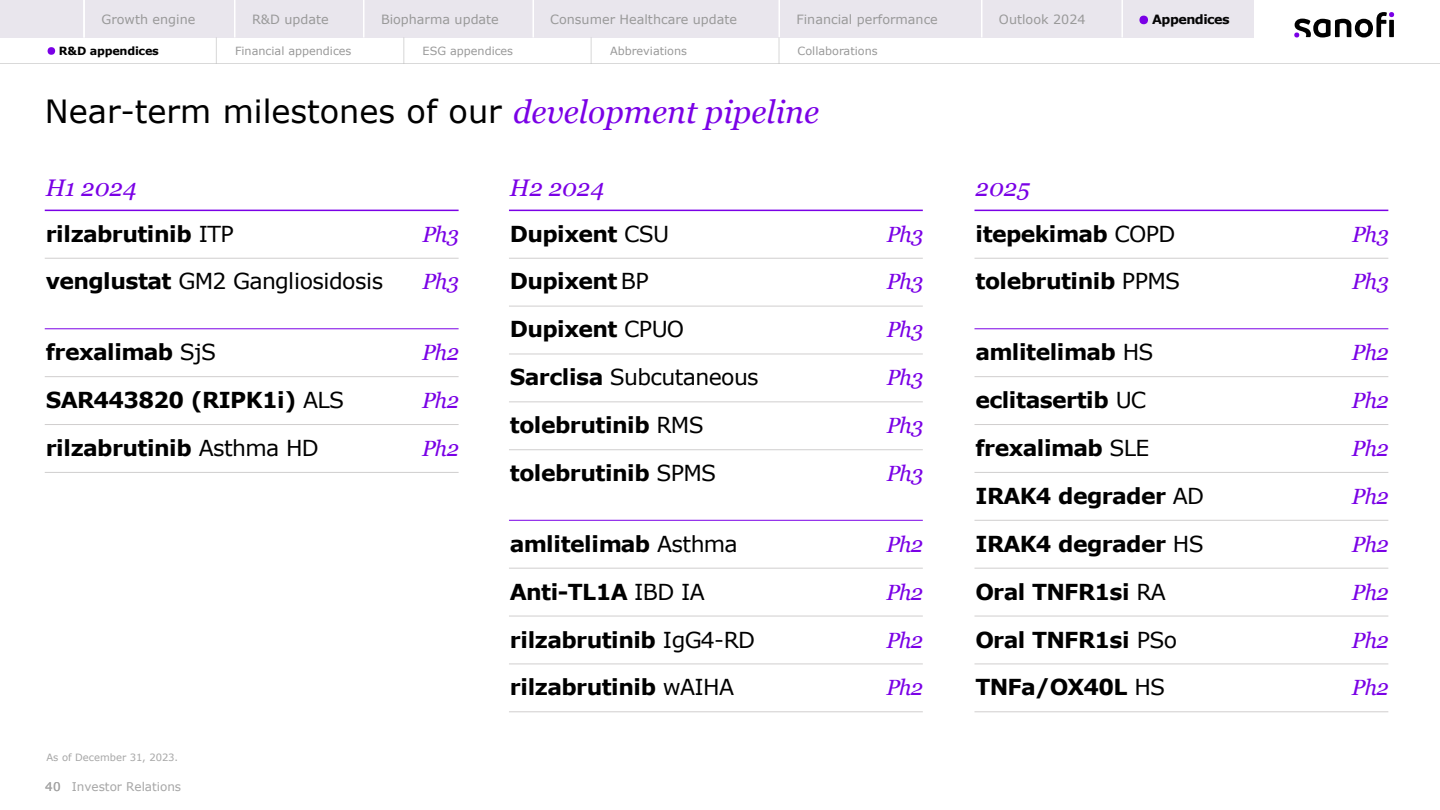
<style>
.page{position:relative;width:1440px;height:810px;background:#fff}
.page>*{position:absolute;margin:0;border:0;box-sizing:border-box;transform-origin:0 0}
.t1{font:32.03px "Verdana";color:#000}
.t2{font:italic 24px "Georgia";letter-spacing:.005em;color:#7a01e6}
.t3{font:700 21.98px "Verdana";letter-spacing:-.03em;color:#000}
.t4{font:italic 21.98px "Georgia";letter-spacing:-.03em;color:#7a01e6}
.t5{font:21.98px "Verdana";letter-spacing:-.03em;color:#000}
.t6{font:12.75px "Verdana";color:#999}
.t7{font:700 12.75px "Verdana";letter-spacing:-.04em;color:#050505}
.t8{font:12px "Verdana";color:#a6a6a6}
.t9{font:11.25px "Verdana";color:#999}
.t10{font:700 11.25px "Verdana";letter-spacing:-.02em;color:#000}
.t11{font:9.98px "Verdana";color:#a6a6a6}
.s1{font-family:"Georgia";font-style:italic;color:#7a01e6}
.s2{font-weight:400}
.s3{font-weight:700}
</style>
<div class="page">
<hr style="left:45px;top:210px;width:414px;height:1px;background:#7a01e6">
<hr style="left:45px;top:258px;width:414px;height:1px;background:#d0cece">
<hr style="left:45px;top:328px;width:414px;height:1px;background:#7a01e6">
<hr style="left:45px;top:376px;width:414px;height:1px;background:#d0cece">
<hr style="left:45px;top:424px;width:414px;height:1px;background:#d0cece">
<hr style="left:45px;top:472px;width:414px;height:1px;background:#d0cece">
<hr style="left:509px;top:210px;width:414px;height:1px;background:#7a01e6">
<hr style="left:509px;top:258px;width:414px;height:1px;background:#d0cece">
<hr style="left:509px;top:306px;width:414px;height:1px;background:#d0cece">
<hr style="left:509px;top:353px;width:414px;height:1px;background:#d0cece">
<hr style="left:509px;top:401px;width:414px;height:1px;background:#d0cece">
<hr style="left:509px;top:449px;width:414px;height:1px;background:#d0cece">
<hr style="left:509px;top:520px;width:414px;height:1px;background:#7a01e6">
<hr style="left:509px;top:568px;width:414px;height:1px;background:#d0cece">
<hr style="left:509px;top:616px;width:414px;height:1px;background:#d0cece">
<hr style="left:509px;top:663px;width:414px;height:1px;background:#d0cece">
<hr style="left:509px;top:711px;width:414px;height:1px;background:#d0cece">
<hr style="left:975px;top:210px;width:413px;height:1px;background:#7a01e6">
<hr style="left:975px;top:258px;width:413px;height:1px;background:#d0cece">
<hr style="left:975px;top:328px;width:413px;height:1px;background:#7a01e6">
<hr style="left:975px;top:376px;width:413px;height:1px;background:#d0cece">
<hr style="left:975px;top:424px;width:413px;height:1px;background:#d0cece">
<hr style="left:975px;top:472px;width:413px;height:1px;background:#d0cece">
<hr style="left:975px;top:520px;width:413px;height:1px;background:#d0cece">
<hr style="left:975px;top:568px;width:413px;height:1px;background:#d0cece">
<hr style="left:975px;top:616px;width:413px;height:1px;background:#d0cece">
<hr style="left:975px;top:663px;width:413px;height:1px;background:#d0cece">
<hr style="left:975px;top:711px;width:413px;height:1px;background:#d0cece">
<div style="left:0;top:0;width:1254px;height:38px;background:#e9e6ed"></div>
<div style="left:1139px;top:16px;width:9px;height:8px;background:#7a00e6;border-radius:50%"></div>
<hr style="left:83px;top:0;width:2px;height:38px;background:#fff">
<hr style="left:234px;top:0;width:2px;height:38px;background:#fff">
<hr style="left:363px;top:0;width:1px;height:38px;background:#fff">
<hr style="left:778px;top:0;width:2px;height:38px;background:#fff">
<hr style="left:532px;top:0;width:2px;height:38px;background:#fff">
<hr style="left:981px;top:0;width:1px;height:38px;background:#fff">
<hr style="left:1121px;top:0;width:2px;height:38px;background:#fff">
<svg style="left:1294px;top:12px;width:100px;height:25px"></svg>
<hr style="left:0;top:63px;width:1440px;height:1px;background:#999">
<div style="left:48px;top:47px;width:7px;height:8px;background:#7a00e6;border-radius:50%"></div>
<svg style="left:216px;top:38px;width:1px;height:26px"></svg>
<svg style="left:404px;top:38px;width:1px;height:26px"></svg>
<svg style="left:591px;top:38px;width:1px;height:26px"></svg>
<svg style="left:779px;top:38px;width:1px;height:26px"></svg>
<p class="t6" style="left:102px;top:11px;width:95px">Growth engine</p>
<p class="t6" style="left:252px;top:11px;width:78px">R&amp;D update</p>
<p class="t6" style="left:381px;top:11px;width:119px">Biopharma update</p>
<p class="t6" style="left:550px;top:11px;width:188px">Consumer Healthcare update</p>
<p class="t6" style="left:796px;top:11px;width:143px">Financial performance</p>
<p class="t6" style="left:999px;top:11px;width:88px">Outlook 2024</p>
<p class="t7" style="left:1152px;top:11px;width:79px">Appendices</p>
<p class="t10" style="left:59px;top:43px;width:101px">R&amp;D appendices</p>
<p class="t9" style="left:235px;top:44px;width:118px">Financial appendices</p>
<p class="t9" style="left:423px;top:44px;width:92px">ESG appendices</p>
<p class="t9" style="left:610px;top:44px;width:79px">Abbreviations</p>
<p class="t9" style="left:798px;top:44px;width:82px">Collaborations</p>
<h1 class="t1" style="left:45px;top:89px;width:776px">Near-term milestones of our <span class="s1">development pipeline</span></h1>
<p class="t2" style="left:46px;top:171px;width:92px">H1 2024</p>
<p class="t3" style="left:46px;top:218px;width:190px">rilzabrutinib <span class="s2">ITP</span></p>
<p class="t4" style="left:422px;top:218px;width:38px">Ph3</p>
<p class="t5" style="left:46px;top:266px;width:339px"><span class="s3">venglustat</span> GM2 Gangliosidosis</p>
<p class="t4" style="left:422px;top:266px;width:38px">Ph3</p>
<p class="t3" style="left:46px;top:336px;width:172px">frexalimab <span class="s2">SjS</span></p>
<p class="t4" style="left:422px;top:336px;width:38px">Ph2</p>
<p class="t3" style="left:46px;top:384px;width:300px">SAR443820 (RIPK1i) <span class="s2">ALS</span></p>
<p class="t4" style="left:422px;top:384px;width:38px">Ph2</p>
<p class="t3" style="left:46px;top:432px;width:274px">rilzabrutinib <span class="s2">Asthma HD</span></p>
<p class="t4" style="left:422px;top:432px;width:38px">Ph2</p>
<p class="t11" style="left:47px;top:751px;width:133px">As of December 31, 2023.</p>
<p class="t8" style="left:45px;top:778px;width:17px">40</p>
<p class="t8" style="left:72px;top:778px;width:111px">Investor Relations</p>
<p class="t2" style="left:510px;top:171px;width:96px">H2 2024</p>
<p class="t3" style="left:510px;top:218px;width:161px">Dupixent <span class="s2">CSU</span></p>
<p class="t4" style="left:887px;top:218px;width:38px">Ph3</p>
<p class="t3" style="left:510px;top:266px;width:140px">Dupixent <span class="s2">BP</span></p>
<p class="t4" style="left:887px;top:266px;width:38px">Ph3</p>
<p class="t3" style="left:510px;top:314px;width:176px">Dupixent <span class="s2">CPUO</span></p>
<p class="t4" style="left:887px;top:314px;width:38px">Ph3</p>
<p class="t5" style="left:510px;top:362px;width:250px"><span class="s3">Sarclisa</span> Subcutaneous</p>
<p class="t4" style="left:887px;top:362px;width:38px">Ph3</p>
<p class="t3" style="left:510px;top:409px;width:195px">tolebrutinib <span class="s2">RMS</span></p>
<p class="t4" style="left:887px;top:409px;width:38px">Ph3</p>
<p class="t3" style="left:510px;top:457px;width:208px">tolebrutinib <span class="s2">SPMS</span></p>
<p class="t4" style="left:887px;top:457px;width:38px">Ph3</p>
<p class="t3" style="left:510px;top:528px;width:229px">amlitelimab <span class="s2">Asthma</span></p>
<p class="t4" style="left:886px;top:528px;width:38px">Ph2</p>
<p class="t3" style="left:510px;top:576px;width:197px">Anti-TL1A <span class="s2">IBD IA</span></p>
<p class="t4" style="left:886px;top:576px;width:38px">Ph2</p>
<p class="t3" style="left:510px;top:624px;width:247px">rilzabrutinib <span class="s2">IgG4-RD</span></p>
<p class="t4" style="left:886px;top:624px;width:38px">Ph2</p>
<p class="t3" style="left:510px;top:671px;width:226px">rilzabrutinib <span class="s2">wAIHA</span></p>
<p class="t4" style="left:886px;top:671px;width:38px">Ph2</p>
<p class="t2" style="left:976px;top:171px;width:56px">2025</p>
<p class="t3" style="left:976px;top:218px;width:201px">itepekimab <span class="s2">COPD</span></p>
<p class="t4" style="left:1352px;top:218px;width:38px">Ph3</p>
<p class="t3" style="left:976px;top:266px;width:206px">tolebrutinib <span class="s2">PPMS</span></p>
<p class="t4" style="left:1352px;top:266px;width:38px">Ph3</p>
<p class="t3" style="left:976px;top:336px;width:180px">amlitelimab <span class="s2">HS</span></p>
<p class="t4" style="left:1352px;top:336px;width:38px">Ph2</p>
<p class="t3" style="left:976px;top:384px;width:172px">eclitasertib <span class="s2">UC</span></p>
<p class="t4" style="left:1352px;top:384px;width:38px">Ph2</p>
<p class="t3" style="left:976px;top:432px;width:175px">frexalimab <span class="s2">SLE</span></p>
<p class="t4" style="left:1352px;top:432px;width:38px">Ph2</p>
<p class="t3" style="left:976px;top:480px;width:230px">IRAK4 degrader <span class="s2">AD</span></p>
<p class="t4" style="left:1352px;top:480px;width:38px">Ph2</p>
<p class="t3" style="left:976px;top:528px;width:230px">IRAK4 degrader <span class="s2">HS</span></p>
<p class="t4" style="left:1352px;top:528px;width:38px">Ph2</p>
<p class="t3" style="left:976px;top:576px;width:192px">Oral TNFR1si <span class="s2">RA</span></p>
<p class="t4" style="left:1352px;top:576px;width:38px">Ph2</p>
<p class="t3" style="left:976px;top:624px;width:203px">Oral TNFR1si <span class="s2">PSo</span></p>
<p class="t4" style="left:1352px;top:624px;width:38px">Ph2</p>
<p class="t3" style="left:976px;top:671px;width:191px">TNFa/OX40L <span class="s2">HS</span></p>
<p class="t4" style="left:1352px;top:671px;width:38px">Ph2</p>
</div>
